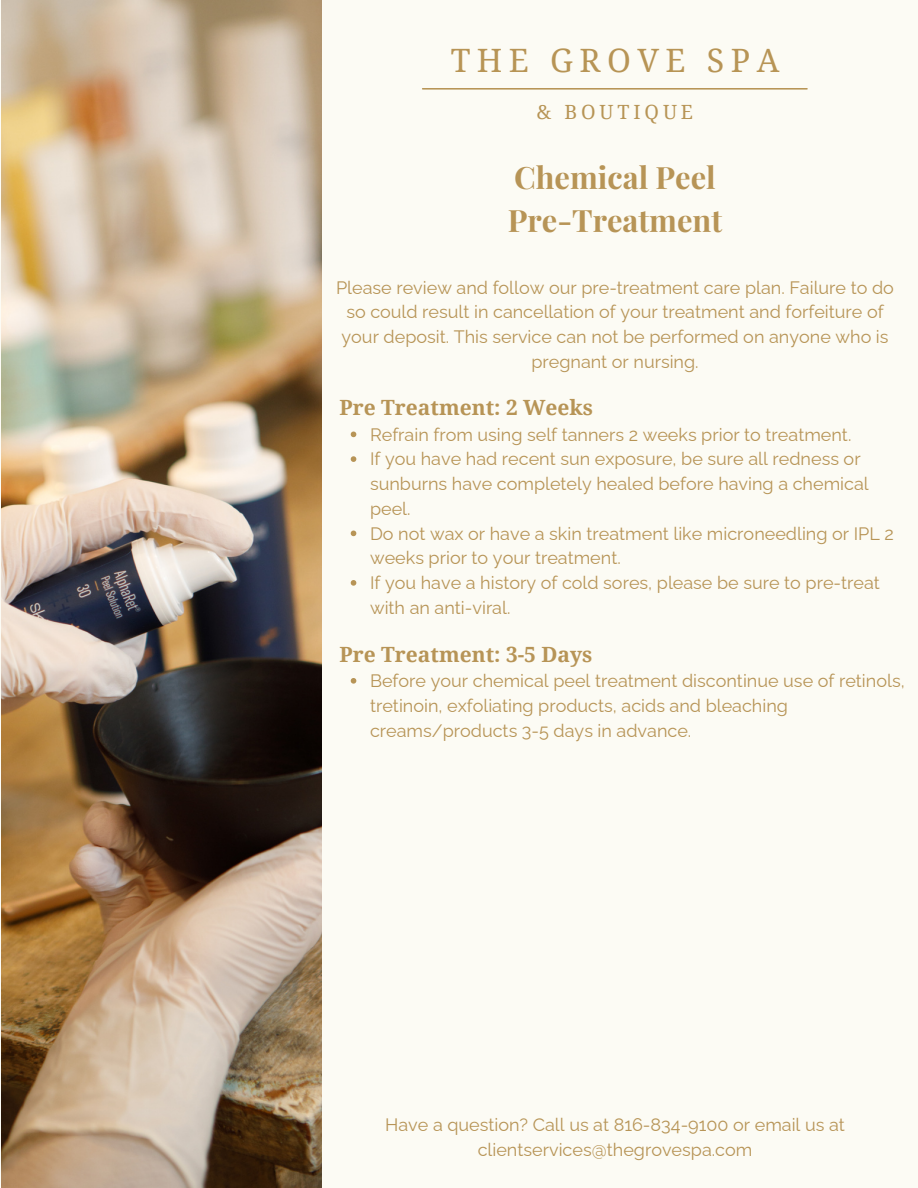
<style>
.page{position:relative;width:918px;height:1188px;background:#fcfbf4}
.page>*{position:absolute;margin:0;border:0;box-sizing:border-box;transform-origin:0 0}
.t1{font:32.25px "Noto Serif";letter-spacing:.2em;color:#b79455}
.t2{font:700 30.75px/42.8px "Playfair Display";color:#b79456}
.t3{font:700 21px "Noto Serif";color:#b79456}
.t4{font:19.65px "Noto Serif";letter-spacing:.2em;color:#b79455}
.t5{font:18px/24.8px "Raleway";color:#b79456}
</style>
<div class="page">
<hr style="left:423px;top:88px;width:384px;height:2px;background:#b79455">
<img style="left:1px;top:0;width:321px;height:1187px">
<svg style="left:351px;top:432px;width:5px;height:5px"></svg>
<svg style="left:351px;top:456px;width:5px;height:6px"></svg>
<svg style="left:351px;top:531px;width:5px;height:5px"></svg>
<svg style="left:351px;top:580px;width:5px;height:6px"></svg>
<svg style="left:351px;top:678px;width:5px;height:6px"></svg>
<h1 class="t1" style="left:451px;top:38px;width:330px">THE GROVE SPA</h1>
<p class="t4" style="left:537px;top:98px;width:158px">&amp; BOUTIQUE</p>
<h2 class="t2" style="left:508px;top:155px;width:216px">Chemical Peel<br>Pre-Treatment</h2>
<p class="t5" style="left:336px;top:275px;width:559px;text-align:center">Please review and follow our pre-treatment care plan. Failure to do so could result in cancellation of your treatment and forfeiture of your deposit. This service can not be performed on anyone who is pregnant or nursing.</p>
<h3 class="t3" style="left:339px;top:393px;width:255px">Pre Treatment: 2 Weeks</h3>
<p class="t5" style="left:370px;top:422px;width:483px">Refrain from using self tanners 2 weeks prior to treatment.</p>
<p class="t5" style="left:370px;top:447px;width:500px">If you have had recent sun exposure, be sure all redness or sunburns have completely healed before having a chemical peel.</p>
<p class="t5" style="left:370px;top:521px;width:525px">Do not wax or have a skin treatment like microneedling or IPL 2 weeks prior to your treatment.</p>
<p class="t5" style="left:370px;top:570px;width:511px">If you have a history of cold sores, please be sure to pre-treat with an anti-viral.</p>
<h3 class="t3" style="left:339px;top:639px;width:255px">Pre Treatment: 3-5 Days</h3>
<p class="t5" style="left:370px;top:668px;width:536px">Before your chemical peel treatment discontinue use of retinols, tretinoin, exfoliating products, acids and bleaching creams/products 3-5 days in advance.</p>
<p class="t5" style="left:385px;top:1112px;width:461px;text-align:center">Have a question? Call us at 816-834-9100 or email us at clientservices@thegrovespa.com</p>
</div>
